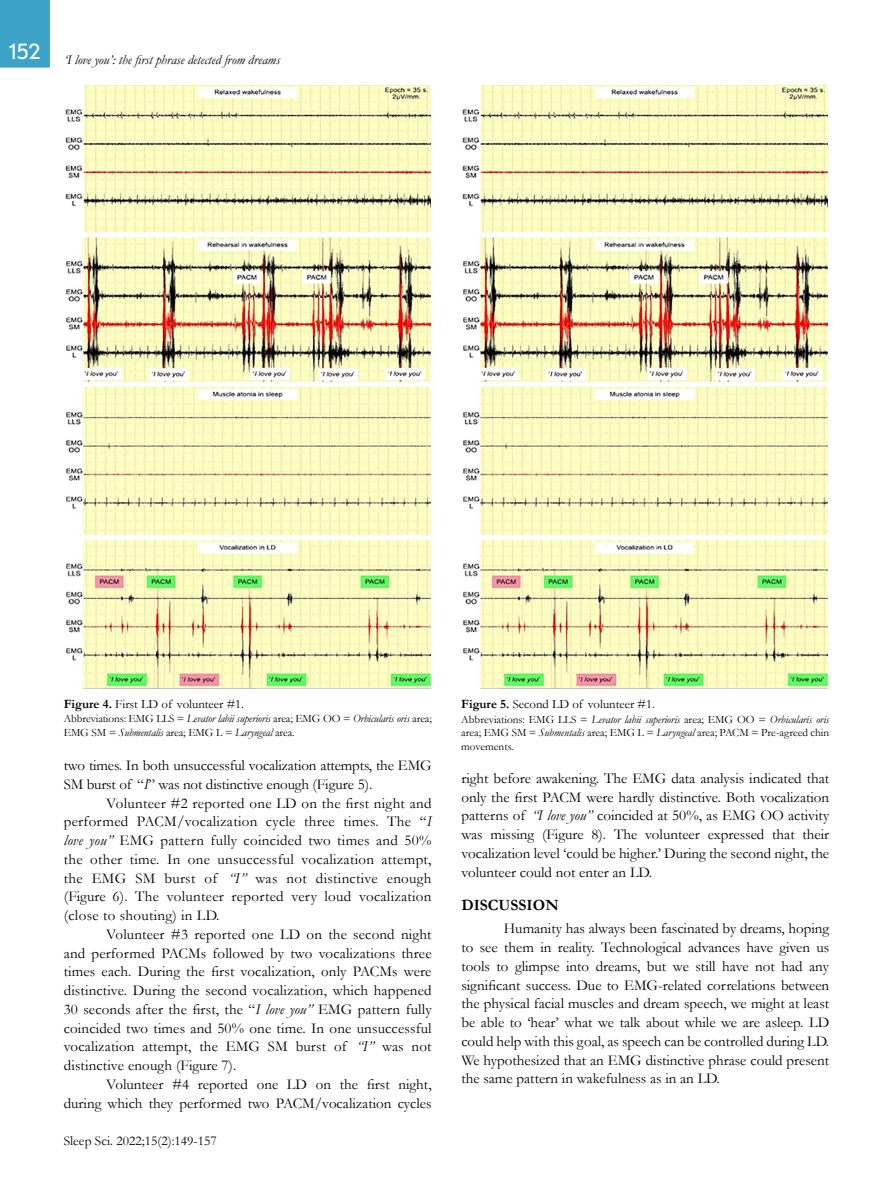
<style>
.page{position:relative;width:893px;height:1191px;background:#fff}
.page>*{position:absolute;margin:0;border:0;box-sizing:border-box;transform-origin:0 0}
.t1{font:700 15.75px "Garamond";color:#000}
.t2{font:15px/18.8px "Garamond";color:#000;text-align:justify}
.t3{font:italic 13.5px "Garamond";color:#000}
.t4{font:13.5px "Garamond";color:#000}
.t5{font:12.75px "Garamond";color:#000}
.t6{font:11.25px/13.5px "Garamond";letter-spacing:-.01em;color:#000}
.s1{font-weight:700}
.s2{font-style:italic}
</style>
<div class="page">
<div style="left:0;top:0;width:50px;height:68px;background:#3da3c6"></div>
<img style="left:65px;top:85px;width:365px;height:603px">
<img style="left:462px;top:85px;width:366px;height:603px">
<p class="t3" style="left:9px;top:51px;width:272px"><sup>152</sup> ‘I love you’: the first phrase detected from dreams</p>
<p class="t5" style="left:64px;top:695px;width:182px"><span class="s1">Figure 4.</span> First LD of volunteer #1.</p>
<p class="t6" style="left:64px;top:711px;width:370px">Abbreviations: EMG LLS = <span class="s2">Levator labii superioris</span> area; EMG OO = <span class="s2">Orbicularis oris</span> area;<br>EMG SM = <span class="s2">Submentalis</span> area; EMG L = <span class="s2">Laryngeal</span> area.</p>
<p class="t2" style="left:64px;top:755px;width:369px">two times. In both unsuccessful vocalization attempts, the EMG<br>SM burst of “<span class="s2">I</span>” was not distinctive enough (Figure 5).</p>
<p class="t2" style="left:64px;top:793px;width:369px;text-indent:43px">Volunteer #2 reported one LD on the first night and performed PACM/vocalization cycle three times. The “<span class="s2">I love you”</span> EMG pattern fully coincided two times and 50% the other time. In one unsuccessful vocalization attempt, the EMG SM burst of <span class="s2">“I”</span> was not distinctive enough (Figure 6). The volunteer reported very loud vocalization (close to shouting) in LD.</p>
<p class="t2" style="left:64px;top:924px;width:369px;text-indent:43px">Volunteer #3 reported one LD on the second night and performed PACMs followed by two vocalizations three times each. During the first vocalization, only PACMs were distinctive. During the second vocalization, which happened 30 seconds after the first, the “<span class="s2">I love you”</span> EMG pattern fully coincided two times and 50% one time. In one unsuccessful vocalization attempt, the EMG SM burst of <span class="s2">“I”</span> was not distinctive enough (Figure 7).</p>
<p class="t2" style="left:64px;top:1074px;width:369px;text-align:right">Volunteer #4 reported one LD on the first night,<br>during which they performed two PACM/vocalization cycles</p>
<p class="t4" style="left:64px;top:1131px;width:155px">Sleep Sci. 2022;15(2):149-157</p>
<p class="t5" style="left:461px;top:695px;width:195px"><span class="s1">Figure 5.</span> Second LD of volunteer #1.</p>
<p class="t6" style="left:461px;top:712px;width:369px;text-align:justify">Abbreviations: EMG LLS = <span class="s2">Levator labii superioris</span> area; EMG OO = <span class="s2">Orbicularis oris </span>area; EMG SM = <span class="s2">Submentalis</span> area; EMG L = <span class="s2">Laryngeal</span> area; PACM = Pre-agreed chin movements.</p>
<p class="t2" style="left:461px;top:768px;width:369px">right before awakening. The EMG data analysis indicated that only the first PACM were hardly distinctive. Both vocalization patterns of <span class="s2">“I love you”</span> coincided at 50%, as EMG OO activity was missing (Figure 8). The volunteer expressed that their vocalization level ‘could be higher.’ During the second night, the volunteer could not enter an LD.</p>
<p class="t1" style="left:461px;top:894px;width:99px">DISCUSSION</p>
<p class="t2" style="left:461px;top:918px;width:369px;text-indent:43px">Humanity has always been fascinated by dreams, hoping to see them in reality. Technological advances have given us tools to glimpse into dreams, but we still have not had any significant success. Due to EMG-related correlations between the physical facial muscles and dream speech, we might at least be able to ‘hear’ what we talk about while we are asleep. LD could help with this goal, as speech can be controlled during LD.<br>We hypothesized that an EMG distinctive phrase could present the same pattern in wakefulness as in an LD.</p>
</div>
